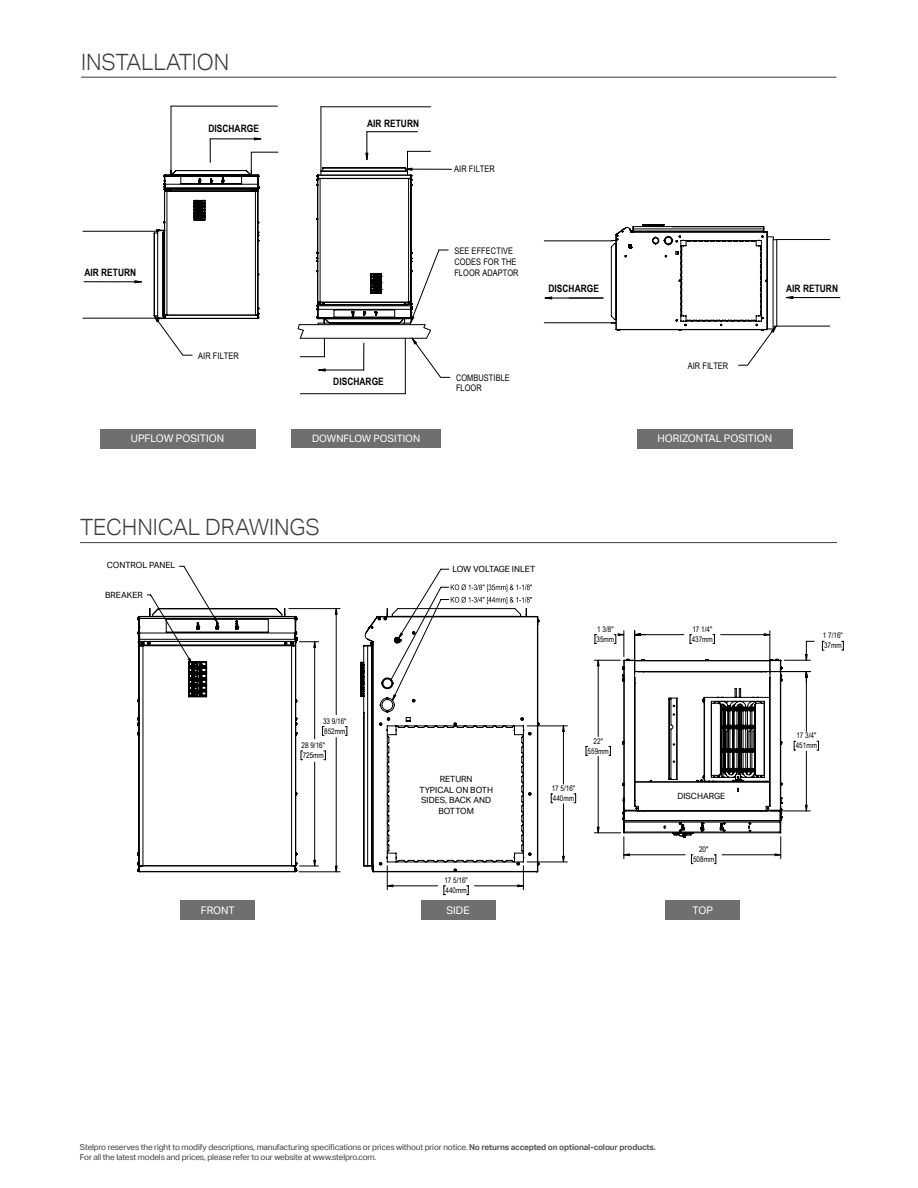
<style>
.page{position:relative;width:918px;height:1188px;background:#fff}
.page>*{position:absolute;margin:0;border:0;box-sizing:border-box;transform-origin:0 0}
.t1{font:300 22.5px "Aktiv Grotesk";letter-spacing:-.005em;color:#3c3c3b}
.t2{font:10.5px "Aktiv Grotesk";color:#fff}
.t3{font:700 10.2px "Arial Narrow";letter-spacing:.005em;color:#000}
.t4{font:10.2px "Aktiv Grotesk";color:#fff}
.t5{font:9px/10.8px "Arial Narrow";letter-spacing:.01em;color:#000}
.t6{font:8.55px/10.5px "Aktiv Grotesk";color:#000;text-align:center}
.t7{font:8.25px/9.9px "Aktiv Grotesk";letter-spacing:-.02em;color:#3c3c3b}
.t8{font:7.8px/9.9px "Arial Narrow";color:#000}
.s1{font-weight:700;color:#575756}
</style>
<div class="page">
<svg style="left:842px;top:641px;width:2px;height:10px"></svg>
<svg style="left:594px;top:631px;width:230px;height:233px"></svg>
<svg style="left:137px;top:566px;width:401px;height:329px"></svg>
<hr style="left:405px;top:338px;width:1px;height:56px;background:#000">
<hr style="left:321px;top:106px;width:110px;height:1px;background:#000">
<hr style="left:321px;top:107px;width:1px;height:64px;background:#000">
<hr style="left:300px;top:393px;width:105px;height:1px;background:#000">
<hr style="left:83px;top:231px;width:74px;height:1px;background:#000">
<hr style="left:83px;top:318px;width:74px;height:1px;background:#000">
<hr style="left:171px;top:106px;width:106px;height:1px;background:#000">
<hr style="left:171px;top:106px;width:1px;height:65px;background:#000">
<hr style="left:777px;top:239px;width:53px;height:1px;background:#000">
<hr style="left:777px;top:326px;width:53px;height:1px;background:#000">
<hr style="left:544px;top:240px;width:68px;height:1px;background:#000">
<hr style="left:544px;top:322px;width:68px;height:1px;background:#000">
<hr style="left:367px;top:131px;width:50px;height:1px;background:#000">
<hr style="left:84px;top:281px;width:57px;height:1px;background:#000">
<hr style="left:545px;top:298px;width:57px;height:1px;background:#000">
<hr style="left:786px;top:297px;width:54px;height:1px;background:#000">
<svg style="left:544px;top:296px;width:8px;height:4px"></svg>
<svg style="left:134px;top:280px;width:8px;height:4px"></svg>
<svg style="left:785px;top:296px;width:9px;height:3px"></svg>
<svg style="left:153px;top:137px;width:126px;height:219px"></svg>
<svg style="left:297px;top:132px;width:154px;height:246px"></svg>
<svg style="left:611px;top:224px;width:166px;height:142px"></svg>
<hr style="left:81px;top:77px;width:755px;height:1px;background:#3c3c3b">
<div style="left:100px;top:430px;width:155px;height:19px;background:#706f6f"></div>
<div style="left:291px;top:430px;width:150px;height:18px;background:#706f6f"></div>
<div style="left:637px;top:430px;width:155px;height:19px;background:#706f6f"></div>
<hr style="left:80px;top:542px;width:757px;height:1px;background:#3c3c3b">
<div style="left:181px;top:901px;width:74px;height:19px;background:#706f6f"></div>
<div style="left:421px;top:901px;width:74px;height:19px;background:#706f6f"></div>
<div style="left:666px;top:901px;width:74px;height:19px;background:#706f6f"></div>
<h1 class="t1" style="left:81px;top:49px;width:150px">INSTALLATION</h1>
<p class="t3" style="left:84px;top:267px;width:53px">AIR RETURN</p>
<p class="t3" style="left:208px;top:123px;width:52px">DISCHARGE</p>
<p class="t5" style="left:198px;top:350px;width:42px">AIR FILTER</p>
<p class="t3" style="left:367px;top:117px;width:53px">AIR RETURN</p>
<p class="t3" style="left:333px;top:376px;width:52px">DISCHARGE</p>
<p class="t5" style="left:454px;top:163px;width:42px">AIR FILTER</p>
<p class="t5" style="left:454px;top:245px;width:66px">SEE EFFECTIVE<br>CODES FOR THE<br>FLOOR ADAPTOR</p>
<p class="t5" style="left:456px;top:373px;width:55px;line-height:9.6px">COMBUSTIBLE<br>FLOOR</p>
<p class="t3" style="left:548px;top:282px;width:52px">DISCHARGE</p>
<p class="t3" style="left:786px;top:283px;width:53px">AIR RETURN</p>
<p class="t5" style="left:688px;top:360px;width:42px">AIR FILTER</p>
<p class="t2" style="left:131px;top:433px;width:95px">UPFLOW POSITION</p>
<p class="t4" style="left:312px;top:433px;width:110px">DOWNFLOW POSITION</p>
<p class="t2" style="left:657px;top:433px;width:116px">HORIZONTAL POSITION</p>
<h1 class="t1" style="left:80px;top:515px;width:242px">TECHNICAL DRAWINGS</h1>
<p class="t6" style="left:107px;top:560px;width:70px">CONTROL PANEL</p>
<p class="t6" style="left:105px;top:589px;width:39px">BREAKER</p>
<p class="t8" style="left:323px;top:716px;width:25px">33 9/16"<br>852mm</p>
<p class="t8" style="left:302px;top:740px;width:25px">28 9/16"<br>725mm</p>
<p class="t6" style="left:453px;top:564px;width:84px">LOW VOLTAGE INLET</p>
<p class="t8" style="left:597px;top:624px;width:19px">1 3/8"<br>35mm</p>
<p class="t6" style="left:419px;top:774px;width:75px">RETURN<br>TYPICAL ON BOTH<br>SIDES, BACK AND<br>BOTTOM</p>
<p class="t8" style="left:444px;top:875px;width:25px">17 5/16"<br>440mm</p>
<p class="t8" style="left:552px;top:783px;width:25px">17 5/16"<br>440mm</p>
<p class="t8" style="left:588px;top:736px;width:23px;text-align:center">22"<br>559mm</p>
<p class="t8" style="left:692px;top:624px;width:23px">17 1/4"<br>437mm</p>
<p class="t6" style="left:677px;top:791px;width:49px">DISCHARGE</p>
<p class="t8" style="left:693px;top:844px;width:23px;text-align:center">20"<br>508mm</p>
<p class="t2" style="left:201px;top:904px;width:36px">FRONT</p>
<p class="t2" style="left:447px;top:904px;width:25px">SIDE</p>
<p class="t2" style="left:693px;top:904px;width:22px">TOP</p>
<p class="t8" style="left:823px;top:630px;width:21px">1 7/16"<br>37mm</p>
<p class="t8" style="left:796px;top:730px;width:23px">17 3/4"<br>451mm</p>
<p class="t7" style="left:80px;top:1143px;width:577px">Stelpro reserves the right to modify descriptions, manufacturing specifications or prices without prior notice. <span class="s1">No returns accepted on optional-colour products.<br></span>For all the latest models and prices, please refer to our website at www.stelpro.com.</p>
</div>
